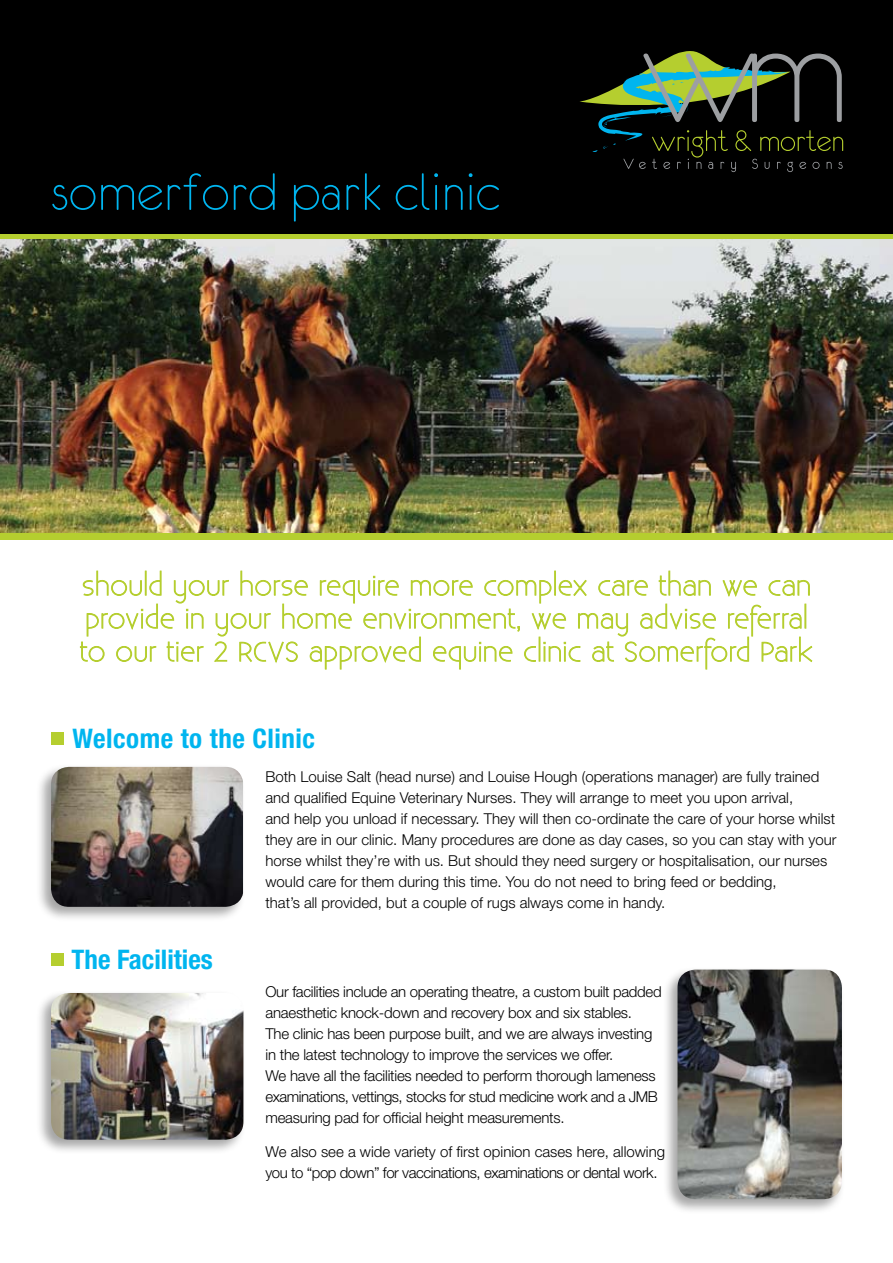
<style>
.page{position:relative;width:893px;height:1263px;background:#fff}
.page>*{position:absolute;margin:0;border:0;box-sizing:border-box;transform-origin:0 0}
.t1{font:60px "Eurofurencelight";letter-spacing:.01em;color:#00b5ef}
.t2{font:700 condensed 27px "Helvetica Neue";letter-spacing:.02em;color:#00b5ef}
.t3{font:700 condensed 27px "Helvetica Neue";color:#00b5ef}
.t4{font:300 15px/21px "Helvetica Neue";color:#000}
.t5{font:300 15px/21px "Helvetica Neue";letter-spacing:-.03em;color:#000}
</style>
<div class="page">
<div style="left:0;top:0;width:893px;height:238px;background:#000"></div>
<svg style="left:580px;top:51px;width:263px;height:121px"></svg>
<svg style="left:80px;top:571px;width:732px;height:98px"></svg>
<div style="left:51px;top:732px;width:13px;height:13px;background:#b5ce2f"></div>
<div style="left:51px;top:953px;width:13px;height:13px;background:#b5ce2f"></div>
<div style="left:0;top:234px;width:893px;height:6px;background:#b5ce2f"></div>
<img style="left:0;top:240px;width:893px;height:294px">
<div style="left:0;top:534px;width:893px;height:6px;background:#b5ce2f"></div>
<div style="left:35px;top:763px;width:211px;height:158px;background:#000;opacity:.35"></div>
<img style="left:51px;top:767px;width:192px;height:140px">
<div style="left:35px;top:989px;width:211px;height:165px;background:#000;opacity:.35"></div>
<img style="left:51px;top:993px;width:192px;height:147px">
<div style="left:662px;top:966px;width:182px;height:248px;background:#000;opacity:.35"></div>
<img style="left:677px;top:969px;width:165px;height:230px">
<h1 class="t1" style="left:51px;top:162px;width:451px">somerford park clinic</h1>
<h2 class="t2" style="left:73px;top:722px;width:244px">Welcome to the Clinic</h2>
<p class="t4" style="left:265px;top:766px;width:573px">Both Louise Salt (head nurse) and Louise Hough (operations manager) are fully trained and qualified Equine Veterinary Nurses. They will arrange to meet you upon arrival,<br>and help you unload if necessary. They will then co-ordinate the care of your horse whilst they are in our clinic. Many procedures are done as day cases, so you can stay with your horse whilst they’re with us. But should they need surgery or hospitalisation, our nurses would care for them during this time. You do not need to bring feed or bedding,<br>that’s all provided, but a couple of rugs always come in handy.</p>
<h2 class="t3" style="left:72px;top:943px;width:143px">The Facilities</h2>
<p class="t4" style="left:265px;top:981px;width:398px">Our facilities include an operating theatre, a custom built padded anaesthetic knock-down and recovery box and six stables.<br>The clinic has been purpose built, and we are always investing in the latest technology to improve the services we offer.<br>We have all the facilities needed to perform thorough lameness examinations, vettings, stocks for stud medicine work and a JMB measuring pad for official height measurements.</p>
<p class="t5" style="left:265px;top:1141px;width:401px">We also see a wide variety of first opinion cases here, allowing you to “pop down” for vaccinations, examinations or dental work.</p>
</div>
